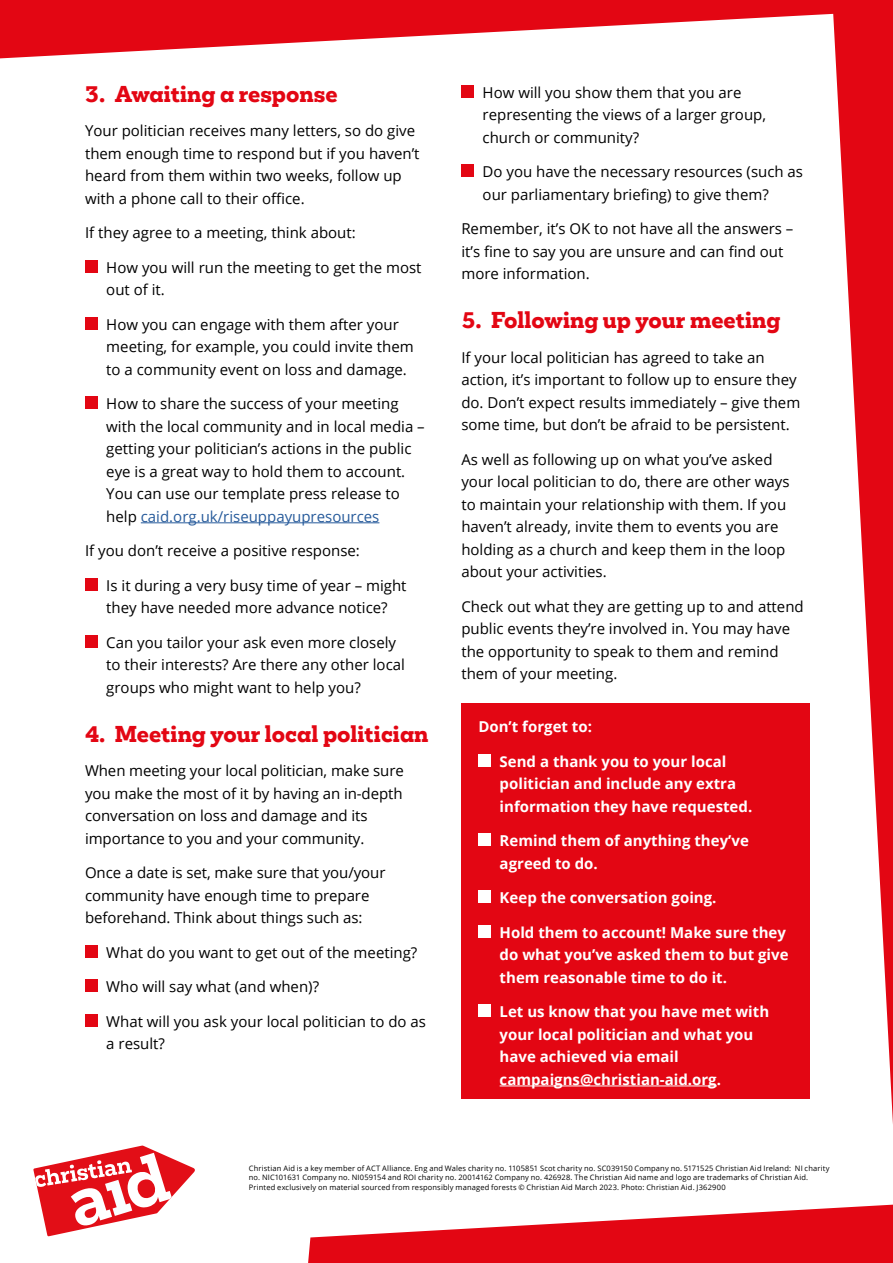
<style>
.page{position:relative;width:893px;height:1263px;background:#fff}
.page>*{position:absolute;margin:0;border:0;box-sizing:border-box;transform-origin:0 0}
.t1{font:800 21px "Mokoko";color:#e30613}
.t2{font:15px/22.5px "Open Sans";color:#000}
.t3{font:700 15px/22.5px "Open Sans";color:#fff}
.t4{font:7.5px/9.4px "Open Sans";letter-spacing:.02em;color:#000}
.s1{color:#275b9b}
</style>
<div class="page">
<hr style="left:141px;top:522px;width:238px;height:1px;background:#275b9b">
<div style="left:85px;top:260px;width:13px;height:13px;background:#e30613"></div>
<div style="left:85px;top:317px;width:13px;height:13px;background:#e30613"></div>
<div style="left:85px;top:396px;width:13px;height:13px;background:#e30613"></div>
<div style="left:85px;top:578px;width:13px;height:13px;background:#e30613"></div>
<div style="left:85px;top:635px;width:13px;height:13px;background:#e30613"></div>
<div style="left:85px;top:945px;width:13px;height:13px;background:#e30613"></div>
<div style="left:85px;top:979px;width:13px;height:13px;background:#e30613"></div>
<div style="left:85px;top:1014px;width:13px;height:13px;background:#e30613"></div>
<div style="left:461px;top:85px;width:13px;height:13px;background:#e30613"></div>
<div style="left:461px;top:165px;width:13px;height:12px;background:#e30613"></div>
<div style="left:461px;top:704px;width:349px;height:395px;background:#e30613"></div>
<hr style="left:500px;top:1085px;width:217px;height:1px;background:#fff">
<div style="left:478px;top:754px;width:13px;height:13px;background:#fff"></div>
<div style="left:478px;top:833px;width:13px;height:13px;background:#fff"></div>
<div style="left:478px;top:890px;width:13px;height:13px;background:#fff"></div>
<div style="left:478px;top:925px;width:13px;height:13px;background:#fff"></div>
<div style="left:478px;top:1004px;width:13px;height:13px;background:#fff"></div>
<svg style="left:33px;top:1145px;width:162px;height:92px"></svg>
<svg style="left:835px;top:58px;width:58px;height:1066px"></svg>
<svg style="left:308px;top:1205px;width:585px;height:58px"></svg>
<svg style="left:0;top:0;width:893px;height:58px;fill:#e30613"></svg>
<h1 class="t1" style="left:85px;top:80px;width:254px">3. Awaiting a response</h1>
<p class="t2" style="left:85px;top:119px;width:336px">Your politician receives many letters, so do give them enough time to respond but if you haven’t heard from them within two weeks, follow up with a phone call to their office.</p>
<p class="t2" style="left:85px;top:221px;width:272px">If they agree to a meeting, think about:</p>
<p class="t2" style="left:106px;top:256px;width:317px">How you will run the meeting to get the most out of it.</p>
<p class="t2" style="left:106px;top:313px;width:309px">How you can engage with them after your meeting, for example, you could invite them to a community event on loss and damage.</p>
<p class="t2" style="left:106px;top:392px;width:320px">How to share the success of your meeting with the local community and in local media – getting your politician’s actions in the public eye is a great way to hold them to account.<br>You can use our template press release to help <span class="s1">caid.org.uk/riseuppayupresources</span></p>
<p class="t2" style="left:85px;top:539px;width:276px">If you don’t receive a positive response:</p>
<p class="t2" style="left:106px;top:574px;width:302px">Is it during a very busy time of year – might they have needed more advance notice?</p>
<p class="t2" style="left:106px;top:631px;width:300px">Can you tailor your ask even more closely to their interests? Are there any other local groups who might want to help you?</p>
<h1 class="t1" style="left:85px;top:720px;width:345px">4. Meeting your local politician</h1>
<p class="t2" style="left:85px;top:759px;width:320px">When meeting your local politician, make sure you make the most of it by having an in-depth conversation on loss and damage and its importance to you and your community.</p>
<p class="t2" style="left:85px;top:861px;width:302px">Once a date is set, make sure that you/your community have enough time to prepare beforehand. Think about things such as:</p>
<p class="t2" style="left:106px;top:941px;width:313px">What do you want to get out of the meeting?</p>
<p class="t2" style="left:106px;top:975px;width:214px">Who will say what (and when)?</p>
<p class="t2" style="left:106px;top:1010px;width:321px">What will you ask your local politician to do as a result?</p>
<p class="t2" style="left:483px;top:81px;width:285px">How will you show them that you are representing the views of a larger group, church or community?</p>
<p class="t2" style="left:483px;top:160px;width:322px">Do you have the necessary resources (such as our parliamentary briefing) to give them?</p>
<p class="t2" style="left:461px;top:217px;width:334px">Remember, it’s OK to not have all the answers – it’s fine to say you are unsure and can find out more information.</p>
<h1 class="t1" style="left:461px;top:306px;width:320px">5. Following up your meeting</h1>
<p class="t2" style="left:461px;top:346px;width:340px">If your local politician has agreed to take an action, it’s important to follow up to ensure they do. Don’t expect results immediately – give them some time, but don’t be afraid to be persistent.</p>
<p class="t2" style="left:461px;top:448px;width:330px">As well as following up on what you’ve asked your local politician to do, there are other ways to maintain your relationship with them. If you haven’t already, invite them to events you are holding as a church and keep them in the loop about your activities.</p>
<p class="t2" style="left:461px;top:595px;width:344px">Check out what they are getting up to and attend public events they’re involved in. You may have the opportunity to speak to them and remind them of your meeting.</p>
<p class="t3" style="left:478px;top:715px;width:115px">Don’t forget to:</p>
<p class="t3" style="left:500px;top:750px;width:254px">Send a thank you to your local politician and include any extra information they have requested.</p>
<p class="t3" style="left:500px;top:829px;width:251px">Remind them of anything they’ve agreed to do.</p>
<p class="t3" style="left:500px;top:886px;width:218px">Keep the conversation going.</p>
<p class="t3" style="left:500px;top:921px;width:290px">Hold them to account! Make sure they do what you’ve asked them to but give them reasonable time to do it.</p>
<p class="t3" style="left:500px;top:1000px;width:271px">Let us know that you have met with your local politician and what you have achieved via email campaigns@christian-aid.org.</p>
<p class="t4" style="left:249px;top:1163px;width:582px">Christian Aid is a key member of ACT Alliance. Eng and Wales charity no. 1105851 Scot charity no. SC039150 Company no. 5171525 Christian Aid Ireland: NI charity no. NIC101631 Company no. NI059154 and ROI charity no. 20014162 Company no. 426928. The Christian Aid name and logo are trademarks of Christian Aid.<br>Printed exclusively on material sourced from responsibly managed forests © Christian Aid March 2023. Photo: Christian Aid. J362900</p>
</div>
